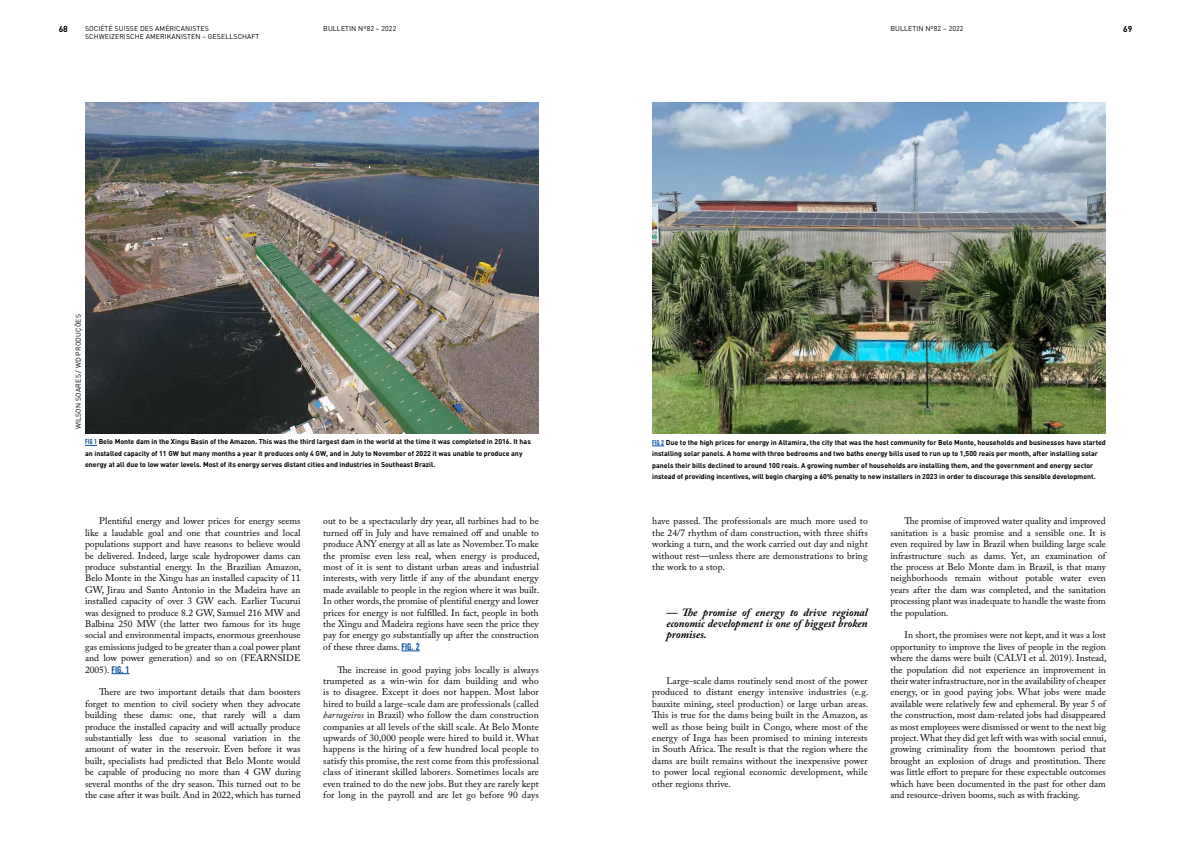
<style>
.page{position:relative;width:1191px;height:842px;background:#fff}
.page>*{position:absolute;margin:0;border:0;box-sizing:border-box;transform-origin:0 0}
.t1{font:italic 700 11px/11.4px "Adobe Caslon Pro";color:#000;text-align:justify}
.t2{font:9.5px/11.4px "Adobe Caslon Pro";color:#000;text-align:justify}
.t3{font:700 8.5px "DIN Pro";color:#000}
.t4{font:700 7px/11.4px "DIN Pro";color:#000}
.t5{font:700 7px/11.4px "DIN";color:#000}
.t6{font:7px/8.4px "DIN Pro";letter-spacing:.01em;color:#000}
.s1{font-family:"DIN Condensed VF";font-weight:400;color:#034ea2}
.s2{font-family:"DIN Condensed VF";color:#034ea2}
.s3{font-style:italic}
</style>
<div class="page">
<svg style="left:111px;top:673px;width:19px;height:1px"></svg>
<svg style="left:401px;top:650px;width:19px;height:1px"></svg>
<img style="left:85px;top:103px;width:454px;height:330px">
<svg style="left:85px;top:445px;width:12px;height:1px"></svg>
<img style="left:652px;top:103px;width:454px;height:330px">
<svg style="left:652px;top:446px;width:12px;height:1px"></svg>
<p class="t6" style="left:85px;top:23px;width:176px">SOCIÉTÉ SUISSE DES AMÉRICANISTES<br>SCHWEIZERISCHE AMERIKANISTEN – GESELLSCHAFT</p>
<p class="t3" style="left:59px;top:22px;width:11px">68</p>
<p class="t6" style="left:323px;top:23px;width:75px">BULLETIN Nº82 – 2022</p>
<p class="t6" style="left:890px;top:23px;width:75px">BULLETIN Nº82 – 2022</p>
<p class="t3" style="left:1123px;top:22px;width:11px">69</p>
<p class="t6" style="left:73px;top:429px;width:117px;rotate:-90deg">WILSON SOARES / WD PRODUÇÕES</p>
<p class="t5" style="left:85px;top:436px;width:447px"><span class="s1">FIG 1</span> Belo Monte dam in the Xingu Basin of the Amazon. This was the third largest dam in the world at the time it was completed in 2016. It has an installed capacity of 11 GW but many months a year it produces only 4 GW, and in July to November of 2022 it was unable to produce any energy at all due to low water levels. Most of its energy serves distant cities and industries in Southeast Brazil.</p>
<p class="t4" style="left:652px;top:436px;width:455px"><span class="s1">FIG 2</span> Due to the high prices for energy in Altamira, the city that was the host community for Belo Monte, households and businesses have started installing solar panels. A home with three bedrooms and two baths energy bills used to run up to 1,500 reais per month, after installing solar panels their bills declined to around 100 reais. A growing number of households are installing them, and the government and energy sector instead of providing incentives, will begin charging a 60% penalty to new installers in 2023 in order to discourage this sensible development.</p>
<p class="t2" style="left:85px;top:515px;width:218px;text-indent:14px">Plentiful energy and lower prices for energy seems like a laudable goal and one that countries and local populations support and have reasons to believe would be delivered. Indeed, large scale hydropower dams can produce substantial energy. In the Brazilian Amazon, Belo Monte in the Xingu has an installed capacity of 11<br>GW, Jirau and Santo Antonio in the Madeira have an installed capacity of over 3 GW each. Earlier Tucurui was designed to produce 8.2 GW, Samuel 216 MW and Balbina 250 MW (the latter two famous for its huge social and environmental impacts, enormous greenhouse gas emissions judged to be greater than a coal power plant and low power generation) and so on (FEARNSIDE 2005). <span class="s2">FIG. 1</span></p>
<p class="t2" style="left:85px;top:686px;width:217px;text-indent:14px">There are two important details that dam boosters forget to mention to civil society when they advocate building these dams: one, that rarely will a dam produce the installed capacity and will actually produce substantially less due to seasonal variation in the amount of water in the reservoir. Even before it was built, specialists had predicted that Belo Monte would be capable of producing no more than 4 GW during several months of the dry season. This turned out to be the case after it was built. And in 2022, which has turned</p>
<p class="t2" style="left:323px;top:515px;width:218px">out to be a spectacularly dry year, all turbines had to be turned off in July and have remained off and unable to produce ANY energy at all as late as November. To make the promise even less real, when energy is produced, most of it is sent to distant urban areas and industrial interests, with very little if any of the abundant energy made available to people in the region where it was built.<br>In other words, the promise of plentiful energy and lower prices for energy is not fulfilled. In fact, people in both the Xingu and Madeira regions have seen the price they pay for energy go substantially up after the construction of these three dams. <span class="s2">FIG. 2</span></p>
<p class="t2" style="left:323px;top:664px;width:217px;text-indent:14px">The increase in good paying jobs locally is always trumpeted as a win-win for dam building and who is to disagree. Except it does not happen. Most labor hired to build a large-scale dam are professionals (called <span class="s3">barrageiros</span> in Brazil) who follow the dam construction companies at all levels of the skill scale. At Belo Monte upwards of 30,000 people were hired to build it. What happens is the hiring of a few hundred local people to satisfy this promise, the rest come from this professional class of itinerant skilled laborers. Sometimes locals are even trained to do the new jobs. But they are rarely kept for long in the payroll and are let go before 90 days</p>
<p class="t2" style="left:652px;top:515px;width:217px">have passed. The professionals are much more used to the 24/7 rhythm of dam construction, with three shifts working a turn, and the work carried out day and night without rest—unless there are demonstrations to bring the work to a stop.</p>
<p class="t1" style="left:666px;top:606px;width:203px">— The promise of energy to drive regional economic development is one of biggest broken promises.</p>
<p class="t2" style="left:652px;top:675px;width:218px;text-indent:14px">Large-scale dams routinely send most of the power produced to distant energy intensive industries (e.g. bauxite mining, steel production) or large urban areas.<br>This is true for the dams being built in the Amazon, as well as those being built in Congo, where most of the energy of Inga has been promised to mining interests in South Africa. The result is that the region where the dams are built remains without the inexpensive power to power local regional economic development, while other regions thrive.</p>
<p class="t2" style="left:890px;top:515px;width:217px;text-indent:14px">The promise of improved water quality and improved sanitation is a basic promise and a sensible one. It is even required by law in Brazil when building large scale infrastructure such as dams. Yet, an examination of the process at Belo Monte dam in Brazil, is that many neighborhoods remain without potable water even years after the dam was completed, and the sanitation processing plant was inadequate to handle the waste from the population.</p>
<p class="t2" style="left:890px;top:629px;width:218px;text-indent:14px">In short, the promises were not kept, and it was a lost opportunity to improve the lives of people in the region where the dams were built (CALVI et al. 2019). Instead, the population did not experience an improvement in their water infrastructure, nor in the availability of cheaper energy, or in good paying jobs. What jobs were made available were relatively few and ephemeral. By year 5 of the construction, most dam-related jobs had disappeared as most employees were dismissed or went to the next big project. What they did get left with was with social ennui, growing criminality from the boomtown period that brought an explosion of drugs and prostitution. There was little effort to prepare for these expectable outcomes which have been documented in the past for other dam and resource-driven booms, such as with fracking.</p>
</div>
